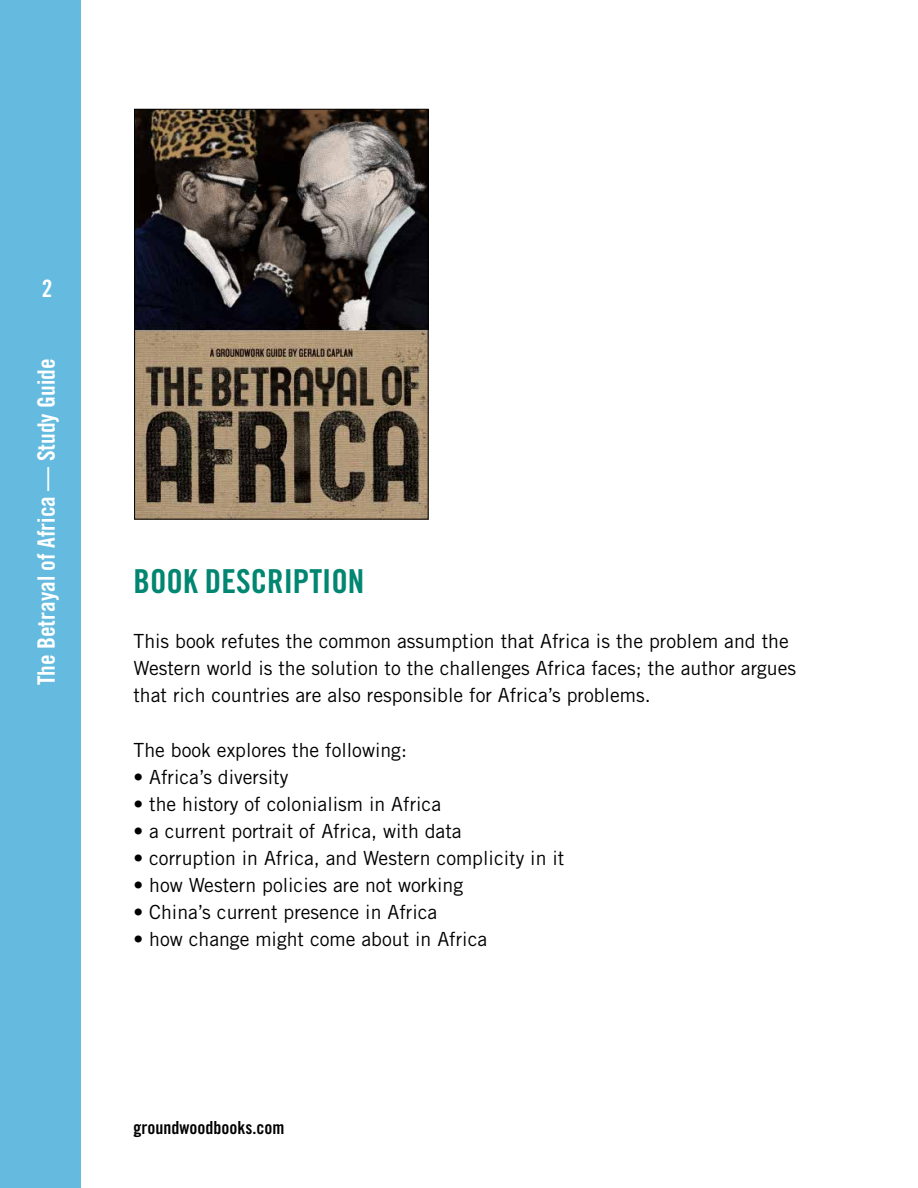
<style>
.page{position:relative;width:918px;height:1188px;background:#fff}
.page>*{position:absolute;margin:0;border:0;box-sizing:border-box;transform-origin:0 0}
.t1{font:33px "Trade Gothic Bold Cond Twenty";color:#008671}
.t2{font:24px "Trade Gothic Bold Cond Twenty";color:#fff}
.t3{font:19.5px/27px "Trade Gothic";color:#000}
.t4{font:18px "Trade Gothic Bold Cond Twenty";color:#000}
</style>
<div class="page">
<div style="left:0;top:0;width:81px;height:1188px;background:#65bbdf"></div>
<img style="left:136px;top:111px;width:291px;height:407px">
<div style="left:134px;top:109px;width:295px;height:411px;border:1px solid #000"></div>
<p class="t2" style="left:42px;top:274px;width:12px">2</p>
<p class="t2" style="left:32px;top:685px;width:328px;rotate:-90deg">The Betrayal of Africa — Study Guide</p>
<h1 class="t1" style="left:134px;top:561px;width:232px">BOOK DESCRIPTION</h1>
<p class="t3" style="left:134px;top:628px;width:664px">This book refutes the common assumption that Africa is the problem and the<br>Western world is the solution to the challenges Africa faces; the author argues that rich countries are also responsible for Africa’s problems.</p>
<p class="t3" style="left:134px;top:737px;width:275px">The book explores the following:</p>
<p class="t3" style="left:134px;top:764px;width:156px">• Africa’s diversity</p>
<p class="t3" style="left:134px;top:791px;width:309px">• the history of colonialism in Africa</p>
<p class="t3" style="left:134px;top:818px;width:330px">• a current portrait of Africa, with data</p>
<p class="t3" style="left:134px;top:845px;width:432px">• corruption in Africa, and Western complicity in it</p>
<p class="t3" style="left:134px;top:872px;width:331px">• how Western policies are not working</p>
<p class="t3" style="left:134px;top:899px;width:305px">• China’s current presence in Africa</p>
<p class="t3" style="left:134px;top:926px;width:355px">• how change might come about in Africa</p>
<p class="t4" style="left:133px;top:1117px;width:152px">groundwoodbooks.com</p>
</div>
